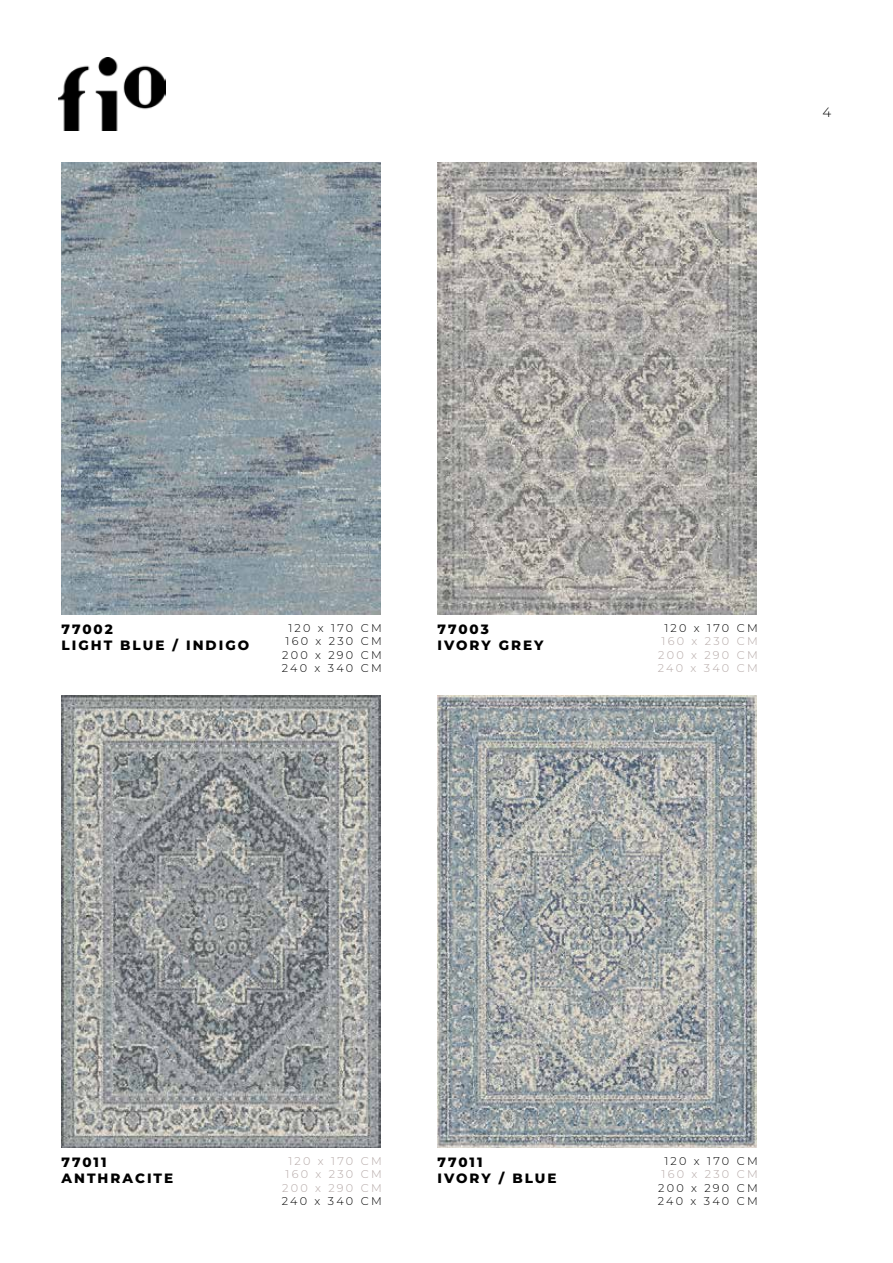
<style>
.page{position:relative;width:893px;height:1263px;background:#fff}
.page>*{position:absolute;margin:0;border:0;box-sizing:border-box;transform-origin:0 0}
.t1{font:800 13.5px/16.2px "Montserrat";letter-spacing:.15em;color:#000}
.t2{font:300 13.5px "Montserrat";color:#000}
.t3{font:300 11.25px/13.5px "Montserrat";letter-spacing:.2em;color:#000;text-align:center}
.t4{font:300 11.25px/13.5px "Montserrat";letter-spacing:.2em;color:#b4a8a6;text-align:center}
</style>
<div class="page">
<img style="left:58px;top:57px;width:107px;height:73px">
<img style="left:62px;top:162px;width:319px;height:452px">
<img style="left:437px;top:162px;width:320px;height:452px">
<img style="left:62px;top:695px;width:319px;height:452px">
<img style="left:437px;top:695px;width:320px;height:452px">
<p class="t2" style="left:823px;top:103px;width:10px">4</p>
<p class="t3" style="left:282px;top:621px;width:101px">120 x 170 CM<br>160 x 230 CM<br>200 x 290 CM<br>240 x 340 CM</p>
<p class="t3" style="left:664px;top:621px;width:95px">120 x 170 CM</p>
<p class="t1" style="left:62px;top:620px;width:189px">77002<br>LIGHT BLUE / INDIGO</p>
<p class="t1" style="left:437px;top:620px;width:108px">77003<br>IVORY GREY</p>
<p class="t4" style="left:658px;top:634px;width:101px">160 x 230 CM<br>200 x 290 CM<br>240 x 340 CM</p>
<p class="t4" style="left:282px;top:1154px;width:101px">120 x 170 CM<br>160 x 230 CM<br>200 x 290 CM</p>
<p class="t3" style="left:282px;top:1194px;width:101px">240 x 340 CM</p>
<p class="t1" style="left:62px;top:1153px;width:113px">77011<br>ANTHRACITE</p>
<p class="t1" style="left:437px;top:1153px;width:121px">77011<br>IVORY / BLUE</p>
<p class="t3" style="left:664px;top:1154px;width:95px">120 x 170 CM</p>
<p class="t4" style="left:662px;top:1167px;width:98px">160 x 230 CM</p>
<p class="t3" style="left:658px;top:1181px;width:101px;text-align:left">200 x 290 CM<br>240 x 340 CM</p>
</div>
